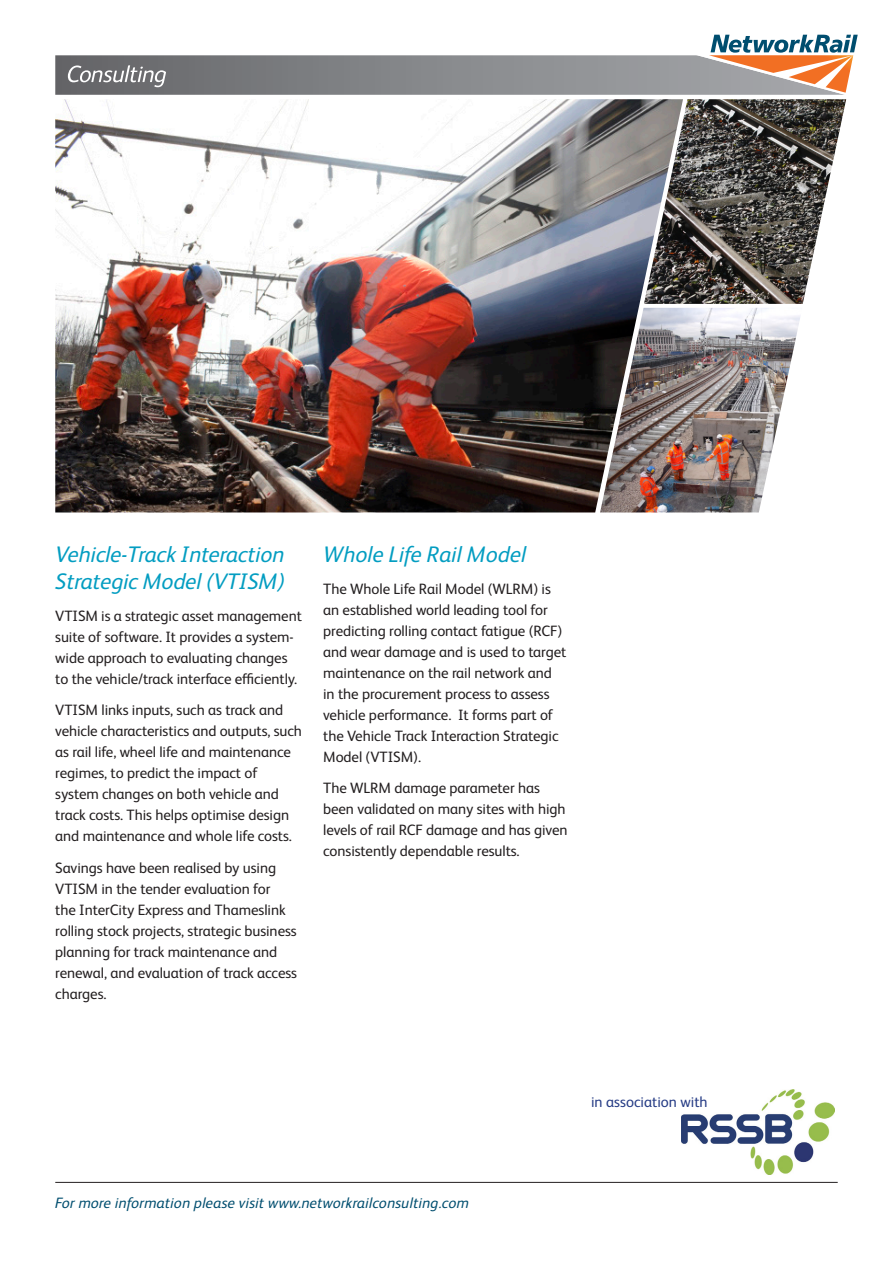
<style>
.page{position:relative;width:893px;height:1263px;background:#fff}
.page>*{position:absolute;margin:0;border:0;box-sizing:border-box;transform-origin:0 0}
.t1{font:italic 22.5px/27px "Network Rail Sans";letter-spacing:-.005em;color:#039dc1}
.t2{font:15px/21px "Network Rail Sans";letter-spacing:-.005em;color:#231f20}
.t3{font:italic 15px "Network Rail Sans";letter-spacing:.01em;color:#004e6f}
.t4{font:15px "Network Rail Sans";color:#263c85}
</style>
<div class="page">
<img style="left:683px;top:102px;width:163px;height:202px">
<svg style="left:55px;top:34px;width:803px;height:68px"></svg>
<hr style="left:55px;top:1182px;width:783px;height:1px;background:#231f20">
<img style="left:682px;top:1089px;width:153px;height:85px">
<img style="left:55px;top:99px;width:628px;height:413px">
<img style="left:600px;top:308px;width:200px;height:204px">
<p class="t1" style="left:55px;top:540px;width:231px">Vehicle-Track Interaction<br>Strategic Model (VTISM)</p>
<p class="t2" style="left:55px;top:604px;width:248px">VTISM is a strategic asset management suite of software. It provides a system&shy;wide approach to evaluating changes to the vehicle/track interface efficiently.</p>
<p class="t2" style="left:55px;top:699px;width:248px">VTISM links inputs, such as track and vehicle characteristics and outputs, such as rail life, wheel life and maintenance regimes, to predict the impact of system changes on both vehicle and track costs. This helps optimise design and maintenance and whole life costs.</p>
<p class="t2" style="left:55px;top:856px;width:243px">Savings have been realised by using VTISM in the tender evaluation for<br>the InterCity Express and Thameslink rolling stock projects, strategic business planning for track maintenance and renewal, and evaluation of track access charges.</p>
<p class="t1" style="left:323px;top:540px;width:204px">Whole Life Rail Model</p>
<p class="t2" style="left:323px;top:577px;width:245px">The Whole Life Rail Model (WLRM) is an established world leading tool for predicting rolling contact fatigue (RCF) and wear damage and is used to target maintenance on the rail network and in the procurement process to assess vehicle performance. It forms part of the Vehicle Track Interaction Strategic Model (VTISM).</p>
<p class="t2" style="left:323px;top:777px;width:246px">The WLRM damage parameter has been validated on many sites with high levels of rail RCF damage and has given consistently dependable results.</p>
<p class="t3" style="left:55px;top:1193px;width:415px">For more information please visit www.networkrailconsulting.com</p>
<p class="t4" style="left:591px;top:1092px;width:118px">in association with</p>
</div>
